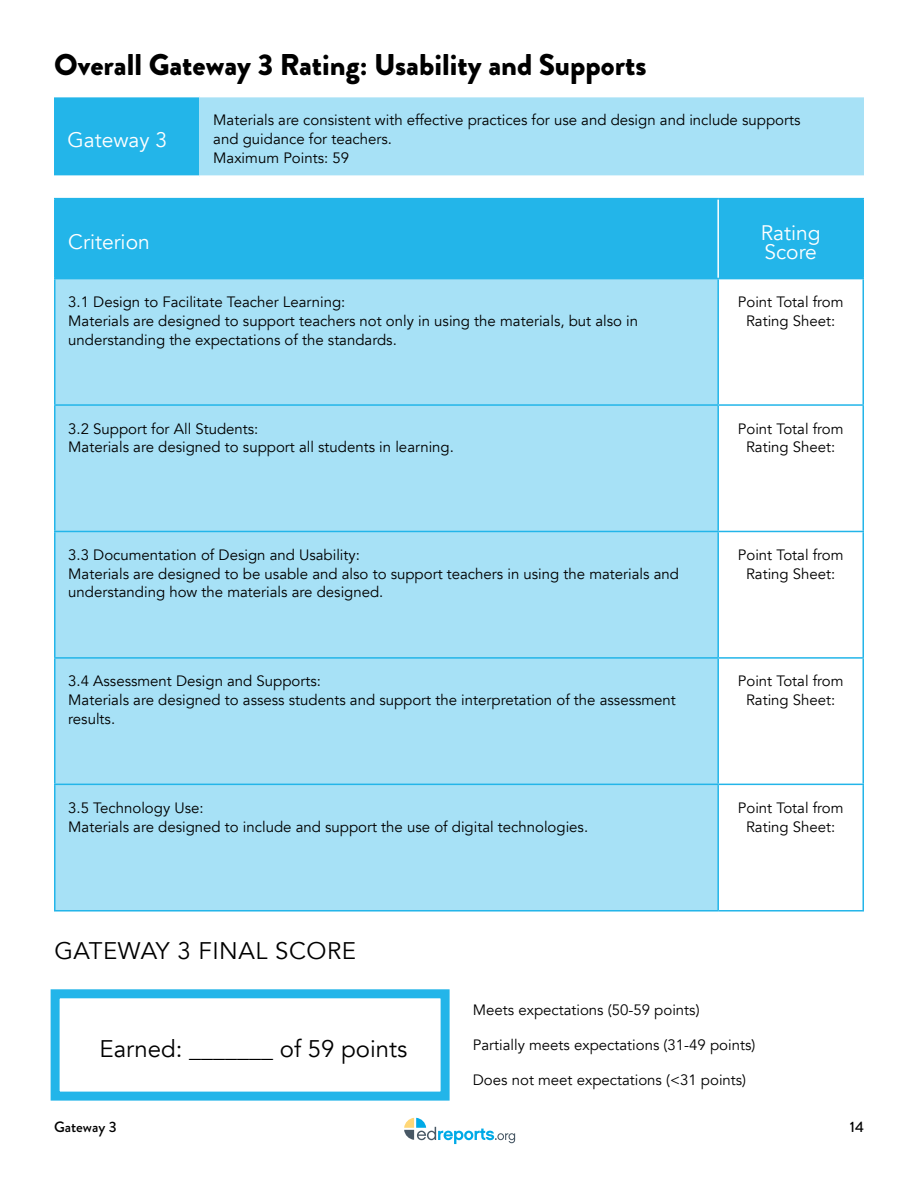
<style>
.page{position:relative;width:918px;height:1188px;background:#fff}
.page>*{position:absolute;margin:0;border:0;box-sizing:border-box;transform-origin:0 0}
.t1{font:900 30px "Brandon Grotesque";color:#000}
.t2{font:24px "Avenir";color:#000}
.t3{font:500 24px "Avenir";letter-spacing:.02em;color:#000}
.t4{font:900 21px/18.8px "Avenir";color:#fff}
.t5{font:15px/18.8px "Avenir";color:#000}
.t6{font:900 15px/18.8px "Avenir";color:#000;text-align:center}
.t7{font:15px "Avenir";color:#000}
.t8{font:500 15px "Brandon Grotesque";color:#000}
</style>
<div class="page">
<svg style="left:404px;top:1118px;width:111px;height:26px"></svg>
<div style="left:54px;top:96px;width:146px;height:81px;background:#23b5e9"></div>
<div style="left:200px;top:96px;width:664px;height:81px;background:#a7e1f6"></div>
<hr style="left:54px;top:94px;width:146px;height:3px;background:#fff">
<hr style="left:200px;top:94px;width:664px;height:3px;background:#fff">
<hr style="left:54px;top:175px;width:146px;height:3px;background:#fff">
<hr style="left:200px;top:175px;width:664px;height:3px;background:#fff">
<div style="left:56px;top:199px;width:806px;height:79px;background:#23b5e9"></div>
<div style="left:56px;top:279px;width:661px;height:631px;background:#a7e1f6"></div>
<hr style="left:862px;top:279px;width:2px;height:125px;background:#23b5e9">
<hr style="left:718px;top:404px;width:146px;height:2px;background:#23b5e9">
<hr style="left:862px;top:406px;width:2px;height:125px;background:#23b5e9">
<hr style="left:718px;top:531px;width:146px;height:1px;background:#23b5e9">
<hr style="left:862px;top:532px;width:2px;height:125px;background:#23b5e9">
<hr style="left:718px;top:657px;width:146px;height:2px;background:#23b5e9">
<hr style="left:862px;top:659px;width:2px;height:125px;background:#23b5e9">
<hr style="left:718px;top:784px;width:146px;height:1px;background:#23b5e9">
<hr style="left:862px;top:785px;width:2px;height:125px;background:#23b5e9">
<hr style="left:718px;top:910px;width:146px;height:2px;background:#23b5e9">
<hr style="left:717px;top:199px;width:2px;height:79px;background:#fff">
<hr style="left:54px;top:279px;width:2px;height:125px;background:#23b5e9">
<hr style="left:717px;top:279px;width:2px;height:125px;background:#23b5e9">
<hr style="left:54px;top:404px;width:664px;height:2px;background:#23b5e9">
<hr style="left:54px;top:406px;width:2px;height:125px;background:#23b5e9">
<hr style="left:717px;top:406px;width:2px;height:125px;background:#23b5e9">
<hr style="left:54px;top:531px;width:664px;height:1px;background:#23b5e9">
<hr style="left:54px;top:532px;width:2px;height:125px;background:#23b5e9">
<hr style="left:717px;top:532px;width:2px;height:125px;background:#23b5e9">
<hr style="left:54px;top:657px;width:664px;height:2px;background:#23b5e9">
<hr style="left:54px;top:659px;width:2px;height:125px;background:#23b5e9">
<hr style="left:717px;top:659px;width:2px;height:125px;background:#23b5e9">
<hr style="left:54px;top:784px;width:664px;height:1px;background:#23b5e9">
<hr style="left:54px;top:785px;width:2px;height:125px;background:#23b5e9">
<hr style="left:717px;top:785px;width:2px;height:125px;background:#23b5e9">
<hr style="left:54px;top:910px;width:664px;height:2px;background:#23b5e9">
<hr style="left:54px;top:198px;width:664px;height:1px;background:#23b5e9">
<hr style="left:718px;top:198px;width:146px;height:1px;background:#23b5e9">
<hr style="left:862px;top:199px;width:2px;height:79px;background:#23b5e9">
<hr style="left:54px;top:278px;width:664px;height:1px;background:#23b5e9">
<hr style="left:718px;top:278px;width:146px;height:1px;background:#23b5e9">
<hr style="left:54px;top:199px;width:2px;height:79px;background:#23b5e9">
<div style="left:51px;top:989px;width:399px;height:112px;border:9px solid #23b5e9"></div>
<h1 class="t1" style="left:54px;top:43px;width:594px">Overall Gateway 3 Rating: Usability and Supports</h1>
<h3 class="t4" style="left:68px;top:131px;width:101px">Gateway 3</h3>
<p class="t6" style="left:213px;top:111px;width:589px;text-align:left">Materials are consistent with effective practices for use and design and include supports and guidance for teachers.</p>
<p class="t7" style="left:213px;top:149px;width:137px">Maximum Points: 59</p>
<h3 class="t4" style="left:68px;top:233px;width:83px">Criterion</h3>
<h3 class="t4" style="left:761px;top:224px;width:61px">Rating<br>Score</h3>
<p class="t6" style="left:68px;top:293px;width:279px">3.1 Design to Facilitate Teacher Learning:</p>
<p class="t5" style="left:68px;top:312px;width:571px">Materials are designed to support teachers not only in using the materials, but also in understanding the expectations of the standards.</p>
<p class="t6" style="left:738px;top:293px;width:107px">Point Total from<br>Rating Sheet:</p>
<p class="t6" style="left:68px;top:419px;width:192px">3.2 Support for All Students:</p>
<p class="t5" style="left:68px;top:438px;width:387px">Materials are designed to support all students in learning.</p>
<p class="t6" style="left:738px;top:419px;width:107px">Point Total from<br>Rating Sheet:</p>
<p class="t6" style="left:68px;top:546px;width:293px">3.3 Documentation of Design and Usability:</p>
<p class="t5" style="left:68px;top:564px;width:612px">Materials are designed to be usable and also to support teachers in using the materials and understanding how the materials are designed.</p>
<p class="t6" style="left:738px;top:546px;width:107px">Point Total from<br>Rating Sheet:</p>
<p class="t6" style="left:68px;top:672px;width:254px">3.4 Assessment Design and Supports:</p>
<p class="t5" style="left:68px;top:691px;width:609px">Materials are designed to assess students and support the interpretation of the assessment results.</p>
<p class="t6" style="left:738px;top:672px;width:107px">Point Total from<br>Rating Sheet:</p>
<p class="t6" style="left:68px;top:799px;width:137px">3.5 Technology Use:</p>
<p class="t5" style="left:68px;top:817px;width:521px">Materials are designed to include and support the use of digital technologies.</p>
<p class="t6" style="left:738px;top:799px;width:107px">Point Total from<br>Rating Sheet:</p>
<h2 class="t3" style="left:54px;top:936px;width:303px">GATEWAY 3 FINAL SCORE</h2>
<h2 class="t2" style="left:99px;top:1035px;width:310px">Earned: _______ of 59 points</h2>
<p class="t7" style="left:473px;top:1000px;width:228px">Meets expectations (50-59 points)</p>
<p class="t7" style="left:473px;top:1036px;width:284px">Partially meets expectations (31-49 points)</p>
<p class="t7" style="left:473px;top:1071px;width:275px">Does not meet expectations (&lt;31 points)</p>
<p class="t8" style="left:54px;top:1117px;width:64px">Gateway 3</p>
<p class="t8" style="left:850px;top:1117px;width:16px">14</p>
</div>
